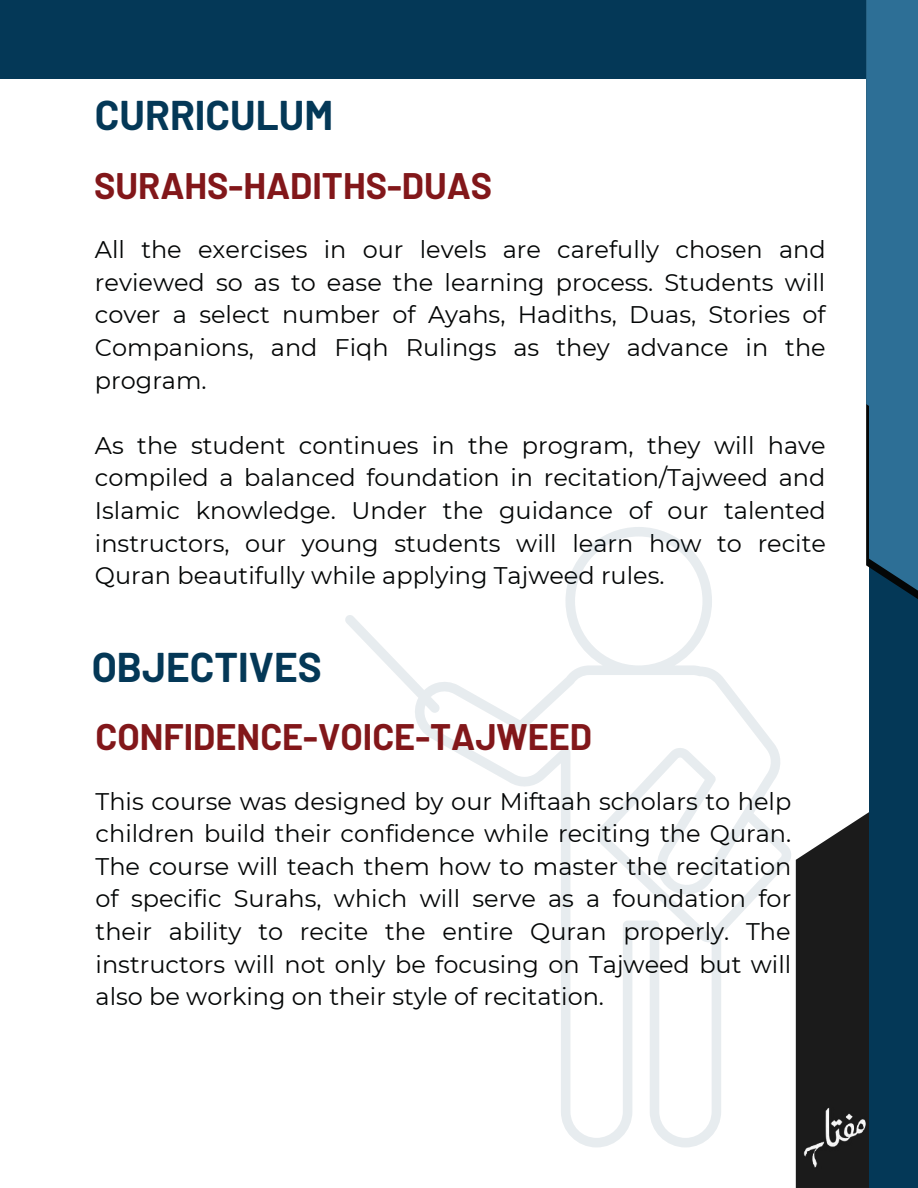
<style>
.page{position:relative;width:918px;height:1188px;background:#fff}
.page>*{position:absolute;margin:0;border:0;box-sizing:border-box;transform-origin:0 0}
.t1{font:700 40.5px "Barlow";color:#043857}
.t2{font:700 36px "Barlow";color:#82171a}
.t3{font:24px/32.7px "Montserrat";color:#040606;text-align:justify}
</style>
<div class="page">
<div style="left:0;top:0;width:918px;height:79px;background:#043857"></div>
<svg style="left:796px;top:812px;width:73px;height:376px;fill:#1b1b1b"></svg>
<div style="left:869px;top:542px;width:49px;height:646px;background:#043857"></div>
<img style="left:802px;top:1108px;width:64px;height:62px">
<svg style="left:869px;top:534px;width:49px;height:65px;fill:#2d6f96"></svg>
<div style="left:866px;top:0;width:52px;height:534px;background:#2d6f96"></div>
<svg style="left:345px;top:527px;width:446px;height:621px"></svg>
<h1 class="t1" style="left:95px;top:90px;width:240px">CURRICULUM</h1>
<h2 class="t2" style="left:94px;top:163px;width:399px">SURAHS-HADITHS-DUAS</h2>
<p class="t3" style="left:95px;top:233px;width:732px">All the exercises in our levels are carefully chosen and reviewed so as to ease the learning process. Students will cover a select number of Ayahs, Hadiths, Duas, Stories of Companions, and Fiqh Rulings as they advance in the program.</p>
<p class="t3" style="left:95px;top:429px;width:733px">As the student continues in the program, they will have compiled a balanced foundation in recitation/Tajweed and Islamic knowledge. Under the guidance of our talented instructors, our young students will learn how to recite Quran beautifully while applying Tajweed rules.</p>
<h1 class="t1" style="left:92px;top:641px;width:231px">OBJECTIVES</h1>
<h2 class="t2" style="left:96px;top:714px;width:498px">CONFIDENCE-VOICE-TAJWEED</h2>
<p class="t3" style="left:96px;top:785px;width:697px">This course was designed by our Miftaah scholars to help children build their confidence while reciting the Quran.<br>The course will teach them how to master the recitation of specific Surahs, which will serve as a foundation for their ability to recite the entire Quran properly. The instructors will not only be focusing on Tajweed but will also be working on their style of recitation.</p>
</div>
